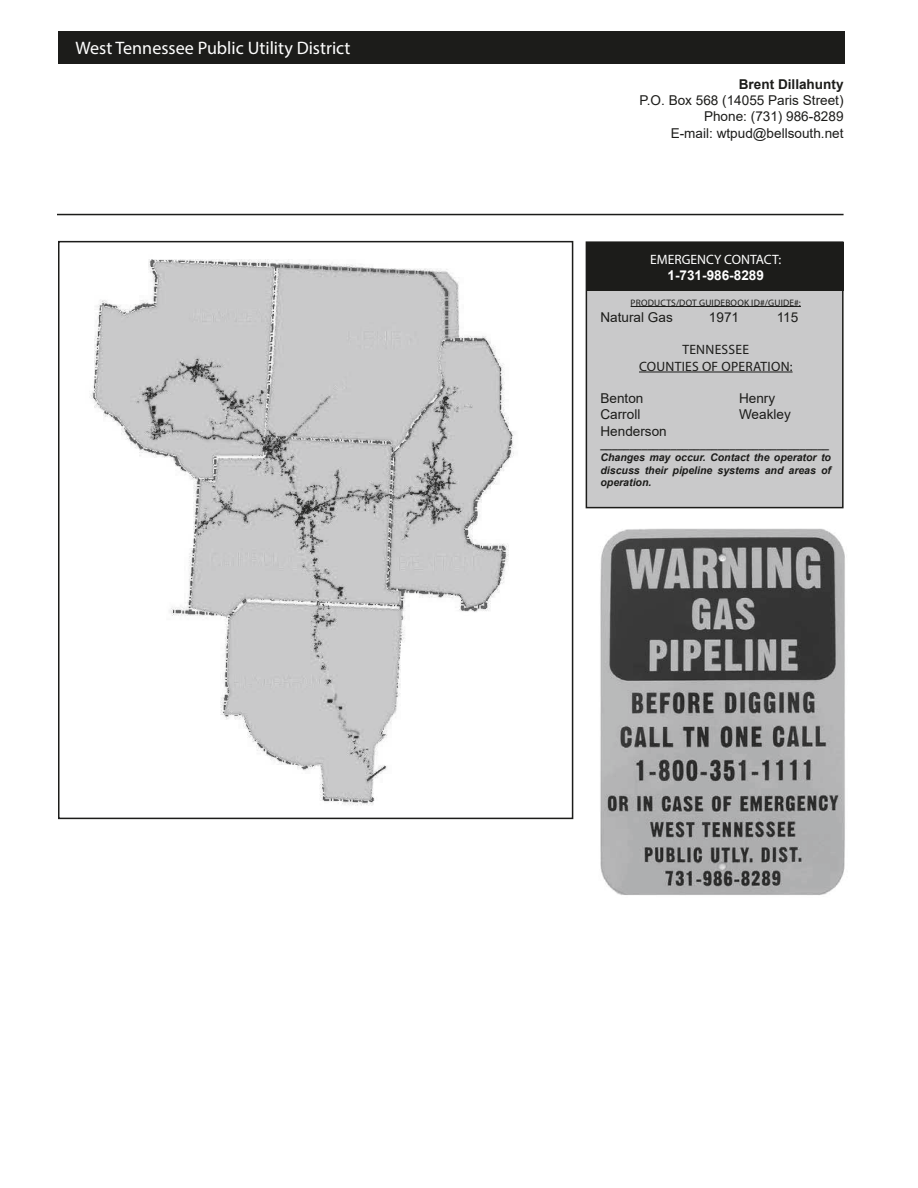
<style>
.page{position:relative;width:918px;height:1188px;background:#fff}
.page>*{position:absolute;margin:0;border:0;box-sizing:border-box;transform-origin:0 0}
.t1{font:18.15px "Myriad Pro";color:#fff}
.t2{font:13.5px/16.2px "Arial";color:#1c1c1a;text-align:right}
.t3{font:13.5px/16.2px "Myriad Pro";letter-spacing:.02em;color:#1c1c1a;text-align:center}
.t4{font:13.5px "Myriad Pro";color:#fff}
.t5{font:700 13.5px "Arial";color:#1c1c1a}
.t6{font:700 13.5px "Arial";color:#fff}
.t7{font:italic 700 10.5px/12.6px "Arial";color:#1c1c1a}
.t8{font:9.45px "Myriad Pro";letter-spacing:.02em;color:#1c1c1a}
</style>
<div class="page">
<div style="left:586px;top:242px;width:257px;height:266px;background:#c9c9ca"></div>
<div style="left:586px;top:241px;width:258px;height:267px;border:2px solid #1c1c1a"></div>
<hr style="left:57px;top:214px;width:787px;height:1px;background:#1c1c1a">
<div style="left:58px;top:31px;width:787px;height:33px;background:#1c1c1a"></div>
<div style="left:586px;top:242px;width:258px;height:49px;background:#1c1c1a"></div>
<hr style="left:631px;top:306px;width:170px;height:1px;background:#1c1c1a">
<hr style="left:639px;top:372px;width:154px;height:1px;background:#1c1c1a">
<img style="left:89px;top:259px;width:425px;height:547px">
<div style="left:58px;top:241px;width:515px;height:578px;border:2px solid #1c1c1a"></div>
<img style="left:600px;top:528px;width:245px;height:367px">
<h1 class="t1" style="left:76px;top:37px;width:277px">West Tennessee Public Utility District</h1>
<p class="t5" style="left:739px;top:75px;width:106px">Brent Dillahunty</p>
<p class="t2" style="left:640px;top:92px;width:206px">P.O. Box 568 (14055 Paris Street)<br>Phone: (731) 986-8289<br>E-mail: wtpud@bellsouth.net</p>
<p class="t4" style="left:650px;top:251px;width:133px">EMERGENCY CONTACT:</p>
<p class="t6" style="left:667px;top:266px;width:98px">1-731-986-8289</p>
<p class="t8" style="left:631px;top:297px;width:172px">PRODUCTS/DOT GUIDEBOOK ID#/GUIDE#:</p>
<p class="t2" style="left:600px;top:309px;width:74px">Natural Gas</p>
<p class="t2" style="left:709px;top:309px;width:32px">1971</p>
<p class="t2" style="left:777px;top:309px;width:23px">115</p>
<p class="t3" style="left:639px;top:342px;width:155px">TENNESSEE<br>COUNTIES OF OPERATION:</p>
<p class="t2" style="left:600px;top:390px;width:44px">Benton</p>
<p class="t2" style="left:739px;top:390px;width:38px">Henry</p>
<p class="t2" style="left:600px;top:407px;width:41px">Carroll</p>
<p class="t2" style="left:739px;top:407px;width:53px">Weakley</p>
<p class="t2" style="left:600px;top:423px;width:68px">Henderson</p>
<p class="t7" style="left:600px;top:439px;width:232px">_______________________________________ Changes may occur. Contact the operator to discuss their pipeline systems and areas of operation.</p>
</div>
